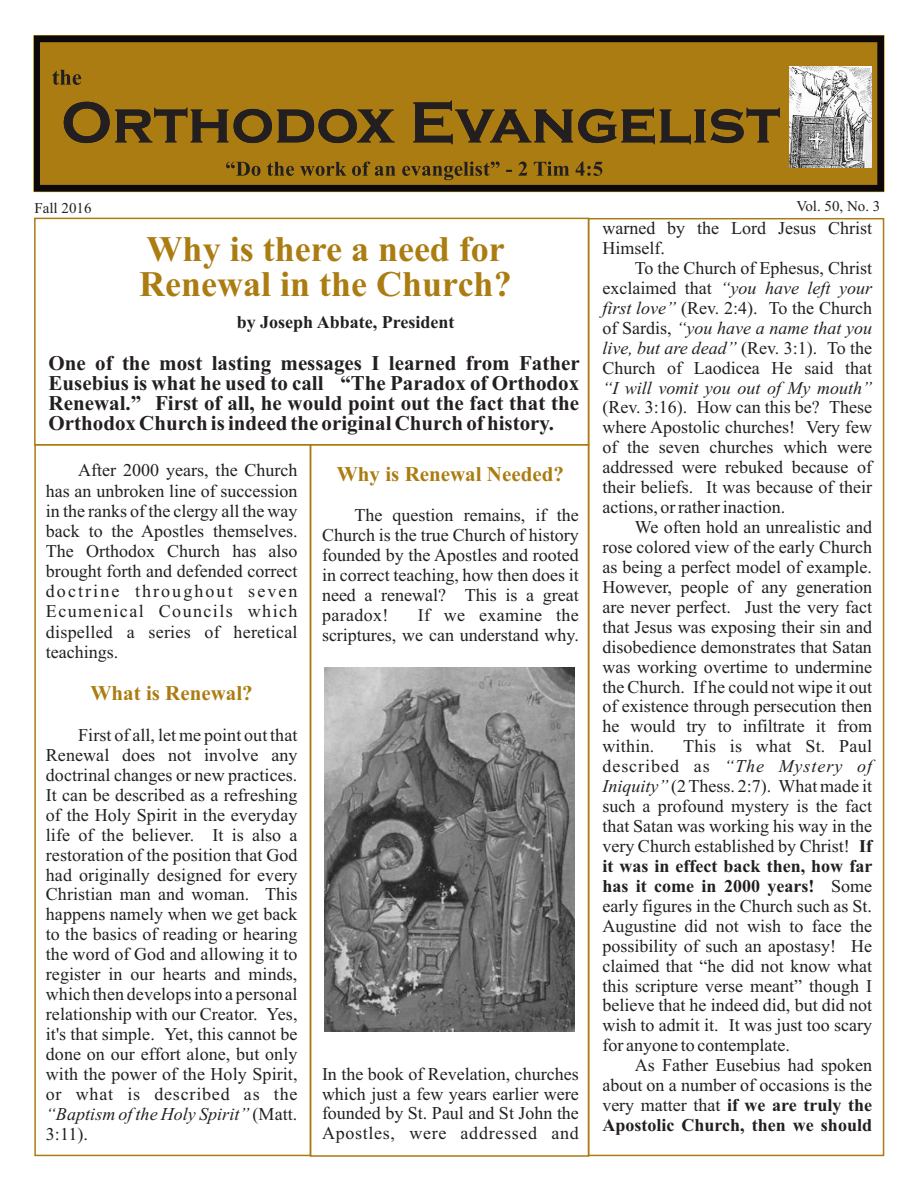
<style>
.page{position:relative;width:918px;height:1188px;background:#fff}
.page>*{position:absolute;margin:0;border:0;box-sizing:border-box;transform-origin:0 0}
.t1{font:700 36px/35.1px "Times New Roman";color:#ab7c11}
.t2{font:700 21px/20.1px "Times New Roman";color:#231f20;text-align:justify}
.t3{font:700 21px "Times New Roman";color:#ab7c11}
.t4{font:18px/20px "Times New Roman";color:#231f20;text-align:justify}
.t5{font:italic 18px "Times New Roman";color:#231f20}
.t6{font:700 18px "Times New Roman";color:#231f20}
.t7{font:15px "Times New Roman";color:#231f20}
.s1{font-style:italic}
.s2{font-weight:700}
</style>
<div class="page">
<div style="left:34px;top:218px;width:555px;height:227px;border:2px solid #ab7c11"></div>
<svg style="left:34px;top:35px;width:850px;height:157px;background:#936b10"></svg>
<svg style="left:52px;top:70px;width:29px;height:15px"></svg>
<svg style="left:64px;top:102px;width:164px;height:41px;background:#715417"></svg>
<svg style="left:234px;top:109px;width:161px;height:34px;background:#674d18"></svg>
<svg style="left:413px;top:101px;width:367px;height:43px;background:#775816"></svg>
<svg style="left:226px;top:161px;width:376px;height:19px;background:#8b6614"></svg>
<img style="left:789px;top:67px;width:83px;height:101px">
<div style="left:588px;top:218px;width:296px;height:938px;border:2px solid #ab7c11"></div>
<div style="left:34px;top:444px;width:277px;height:712px;border:2px solid #ab7c11"></div>
<div style="left:310px;top:444px;width:279px;height:713px;border:2px solid #ab7c11"></div>
<img style="left:324px;top:668px;width:250px;height:363px">
<p class="t7" style="left:34px;top:202px;width:59px">Fall 2016</p>
<h1 class="t1" style="left:139px;top:235px;width:374px">Why is there a need for<br>Renewal in the Church?</h1>
<p class="t6" style="left:237px;top:316px;width:219px">by Joseph Abbate, President</p>
<p class="t2" style="left:49px;top:355px;width:533px">One of the most lasting messages I learned from Father Eusebius is what he used to call “The Paradox of Orthodox Renewal.” First of all, he would point out the fact that the Orthodox Church is indeed the original Church of history.</p>
<p class="t4" style="left:46px;top:462px;width:253px;text-indent:32px">After 2000 years, the Church has an unbroken line of succession in the ranks of the clergy all the way back to the Apostles themselves.<br>The Orthodox Church has also brought forth and defended correct doctrine throughout seven Ecumenical Councils which dispelled a series of heretical teachings.</p>
<p class="t3" style="left:91px;top:686px;width:164px">What is Renewal?</p>
<p class="t4" style="left:46px;top:727px;width:253px;text-indent:32px">First of all, let me point out that Renewal does not involve any doctrinal changes or new practices.<br>It can be described as a refreshing of the Holy Spirit in the everyday life of the believer. It is also a restoration of the position that God had originally designed for every Christian man and woman. This happens namely when we get back to the basics of reading or hearing the word of God and allowing it to register in our hearts and minds, which then develops into a personal relationship with our Creator. Yes, it's that simple. Yet, this cannot be done on our effort alone, but only with the power of the Holy Spirit, or what is described as the <span class="s1">“Baptism of the Holy Spirit”</span> (Matt.<br>3:11).</p>
<p class="t3" style="left:337px;top:467px;width:228px">Why is Renewal Needed?</p>
<p class="t4" style="left:322px;top:507px;width:258px;text-indent:32px">The question remains, if the Church is the true Church of history founded by the Apostles and rooted in correct teaching, how then does it need a renewal? This is a great paradox!</p>
<p class="t4" style="left:322px;top:607px;width:258px;text-align:right">If we examine the<br>scriptures, we can understand why.</p>
<p class="t4" style="left:322px;top:1065px;width:258px">In the book of Revelation, churches which just a few years earlier were founded by St. Paul and St John the Apostles, were addressed and</p>
<p class="t7" style="left:796px;top:201px;width:85px">Vol. 50, No. 3</p>
<p class="t4" style="left:602px;top:220px;width:271px">warned by the Lord Jesus Christ<br>Himself.</p>
<p class="t4" style="left:602px;top:260px;width:271px;text-indent:32px">To the Church of Ephesus, Christ exclaimed that <span class="s1">“you have left your first love”</span> (Rev. 2:4). To the Church of Sardis, <span class="s1">“you have a name that you live, but are dead”</span> (Rev. 3:1). To the Church of Laodicea He said that</p>
<p class="t5" style="left:602px;top:381px;width:271px">“I will vomit you out of My mouth”</p>
<p class="t4" style="left:602px;top:399px;width:271px">(Rev. 3:16). How can this be? These where Apostolic churches! Very few of the seven churches which were addressed were rebuked because of their beliefs. It was because of their actions, or rather inaction.</p>
<p class="t4" style="left:602px;top:519px;width:271px;text-indent:32px">We often hold an unrealistic and rose colored view of the early Church as being a perfect model of example.<br>However, people of any generation are never perfect. Just the very fact that Jesus was exposing their sin and disobedience demonstrates that Satan was working overtime to undermine the Church. If he could not wipe it out of existence through persecution then he would try to infiltrate it from within.</p>
<p class="t4" style="left:602px;top:738px;width:272px;text-indent:81px">This is what St. Paul described as <span class="s1">“The Mystery of Iniquity”</span> (2 Thess. 2:7). What made it such a profound mystery is the fact that Satan was working his way in the very Church established by Christ! <span class="s2">If it was in effect back then, how far has it come in 2000 years!</span> Some early figures in the Church such as St.<br>Augustine did not wish to face the possibility of such an apostasy! He claimed that “he did not know what this scripture verse meant” though I believe that he indeed did, but did not wish to admit it. It was just too scary for anyone to contemplate.</p>
<p class="t4" style="left:602px;top:1057px;width:271px;text-indent:32px">As Father Eusebius had spoken about on a number of occasions is the very matter that <span class="s2">if we are truly the Apostolic Church, then we should</span></p>
</div>
